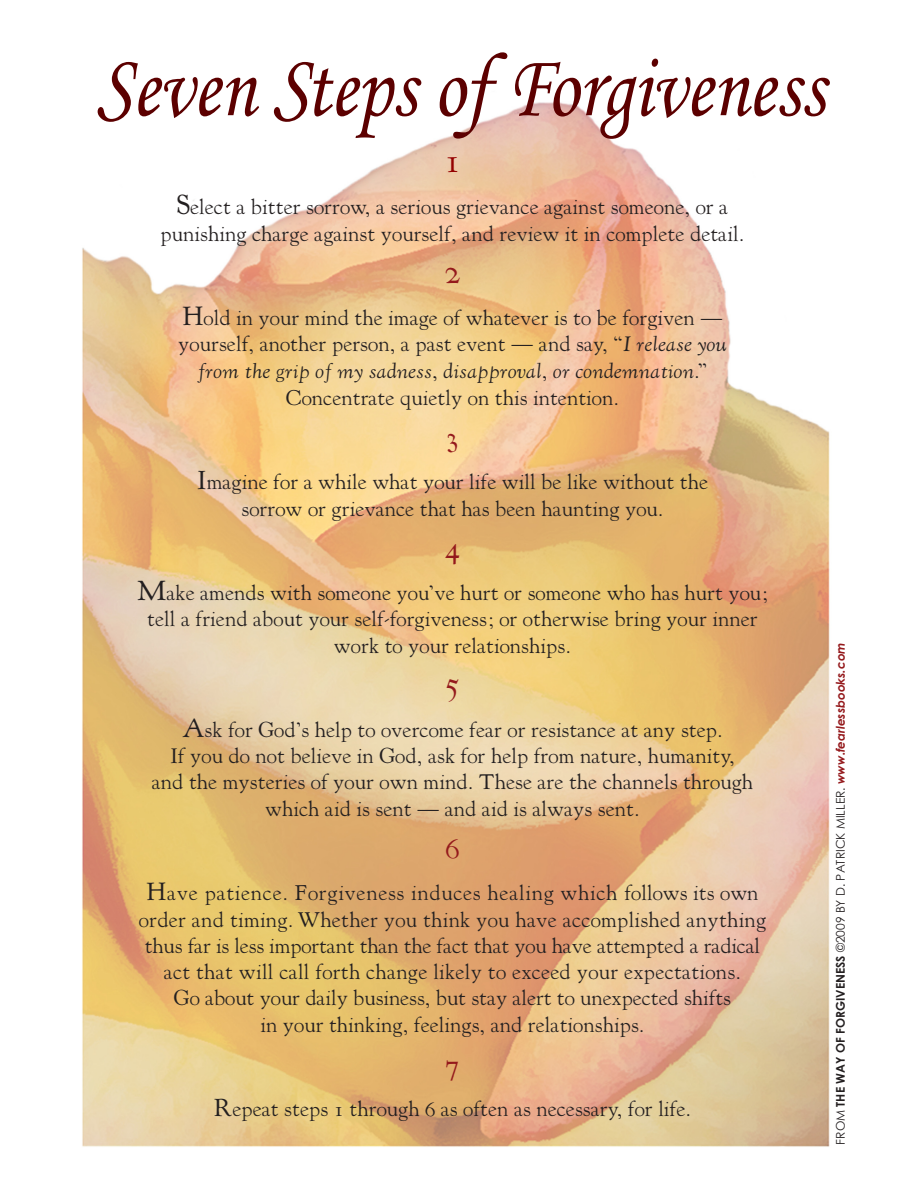
<style>
.page{position:relative;width:918px;height:1188px;background:#fff}
.page>*{position:absolute;margin:0;border:0;box-sizing:border-box;transform-origin:0 0}
.t1{font:91.2px "Monotype Corsiva";color:#5c0000;scale:.85 1}
.t2{font:36px "Kennerly H";color:#94191c}
.t3{font:36px "Kennerly H";color:#940000}
.t4{font:33px "Kennerly H";color:#94191c}
.t5{font:30px "Kennerly H";color:#94191c}
.t6{font:21.75px/26.5px "Kennerly H";color:#231f20;text-align:center}
.t7{font:12px "Century Gothic";color:#231f20}
.s1{font-size:28.5px}
.s2{font-size:27px}
.s3{font-style:italic}
.s4{font-size:25.5px}
.s5{font-weight:700}
.s6{font-weight:700;font-style:italic;color:#94191c}
</style>
<div class="page">
<img style="left:82px;top:102px;width:748px;height:1045px">
<p class="t1" style="left:96px;top:32px;width:858px">Seven Steps of Forgiveness</p>
<p class="t3" style="left:444px;top:136px;width:18px">1</p>
<p class="t6" style="left:161px;top:193px;width:585px;line-height:27px"><span class="s1">S</span>elect a bitter sorrow, a serious grievance against someone, or a punishing charge against yourself, and review it in complete detail.</p>
<p class="t2" style="left:444px;top:247px;width:18px">2</p>
<p class="t6" style="left:178px;top:304px;width:550px"><span class="s2">H</span>old in your mind the image of whatever is to be forgiven — yourself, another person, a past event — and say, <span class="s3">“I release you from the grip of my sadness, disapproval, or condemnation.” </span>Concentrate quietly on this intention.</p>
<p class="t5" style="left:446px;top:417px;width:16px">3</p>
<p class="t6" style="left:197px;top:467px;width:513px;line-height:27px"><span class="s2">I</span>magine for a while what your life will be like without the sorrow or grievance that has been haunting you.</p>
<p class="t4" style="left:445px;top:525px;width:17px">4</p>
<p class="t6" style="left:137px;top:579px;width:633px"><span class="s1">M</span>ake amends with someone you’ve hurt or someone who has hurt you; tell a friend about your self-forgiveness; or otherwise bring your inner work to your relationships.</p>
<p class="t2" style="left:444px;top:659px;width:18px">5</p>
<p class="t6" style="left:152px;top:716px;width:603px"><span class="s2">A</span>sk for God’s help to overcome fear or resistance at any step.<br>If you do not believe in God, ask for help from nature, humanity, and the mysteries of your own mind. These are the channels through which aid is sent — and aid is always sent.</p>
<p class="t5" style="left:446px;top:828px;width:16px">6</p>
<p class="t6" style="left:139px;top:879px;width:629px"><span class="s4">H</span>ave patience. Forgiveness induces healing which follows its own order and timing. Whether you think you have accomplished anything thus far is less important than the fact that you have attempted a radical act that will call forth change likely to exceed your expectations.<br>Go about your daily business, but stay alert to unexpected shifts<br>in your thinking, feelings, and relationships.</p>
<p class="t5" style="left:446px;top:1044px;width:16px">7</p>
<p class="t6" style="left:214px;top:1095px;width:479px"><span class="s4">R</span>epeat steps 1 through 6 as often as necessary, for life.</p>
<p class="t7" style="left:832px;top:1144px;width:503px;rotate:-90deg">FROM <span class="s5">THE WAY OF FORGIVENESS</span> ©2009 BY D. PATRICK MILLER. <span class="s6">www.fearlessbooks.com</span></p>
</div>
